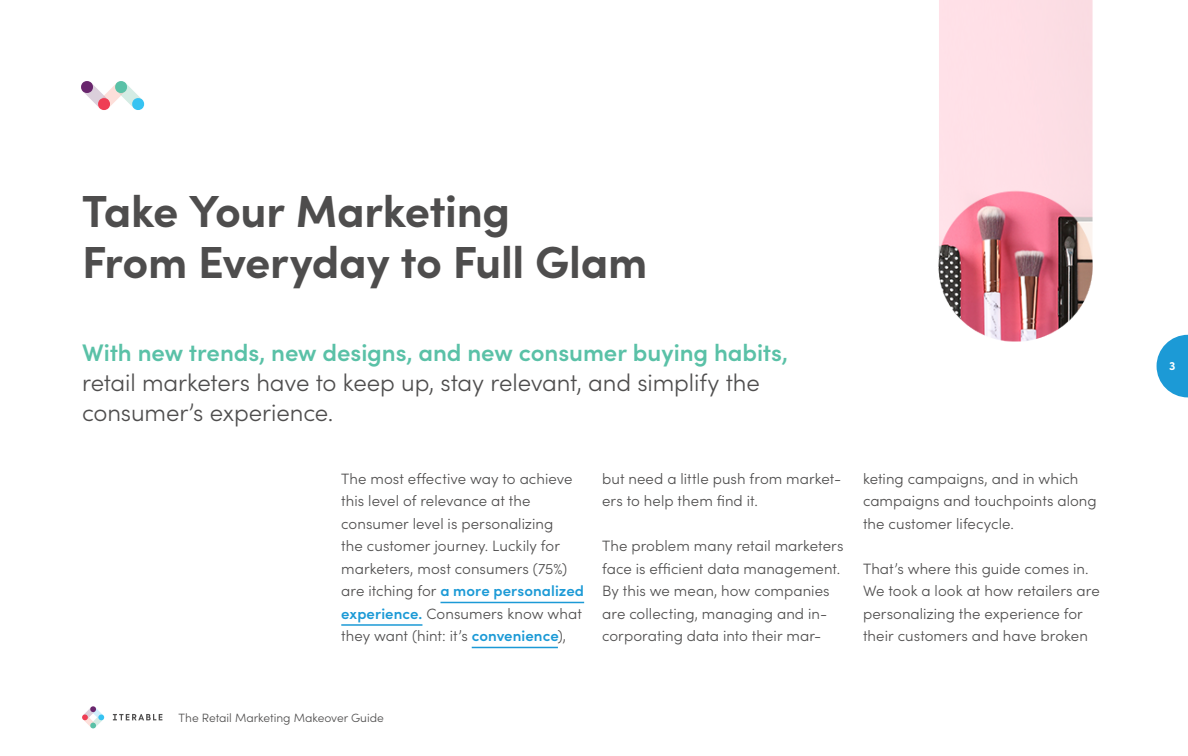
<style>
.page{position:relative;width:1188px;height:756px;background:#fff}
.page>*{position:absolute;margin:0;border:0;box-sizing:border-box;transform-origin:0 0}
.t1{font:700 45px/51px "Sofia Pro";letter-spacing:-.01em;color:#4e4d4d}
.t2{font:300 24px/30px "Sofia Pro";letter-spacing:-.005em;color:#4e4d4d}
.t3{font:600 24px "Sofia Pro";letter-spacing:-.005em;color:#5ac1a7}
.t4{font:300 15px/22.5px "Sofia Pro";letter-spacing:.005em;color:#4e4d4d}
.t5{font:300 12px "Sofia Pro";color:#4e4d4d}
.t6{font:700 12px "Sofia Pro";color:#fff}
.s1{font-weight:600;color:#1c9ad6}
</style>
<div class="page">
<hr style="left:441px;top:602px;width:143px;height:1px;background:#1c9ad6">
<hr style="left:341px;top:624px;width:81px;height:2px;background:#1c9ad6">
<hr style="left:472px;top:647px;width:86px;height:1px;background:#1c9ad6">
<svg style="left:81px;top:81px;width:64px;height:29px"></svg>
<img style="left:938px;top:0;width:155px;height:342px">
<svg style="left:1157px;top:335px;width:31px;height:62px"></svg>
<svg style="left:82px;top:706px;width:22px;height:23px"></svg>
<svg style="left:113px;top:714px;width:49px;height:6px"></svg>
<h1 class="t1" style="left:82px;top:182px;width:567px">Take Your Marketing<br>From Everyday to Full Glam</h1>
<h2 class="t3" style="left:82px;top:335px;width:708px">With new trends, new designs, and new consumer buying habits,</h2>
<h2 class="t2" style="left:82px;top:366px;width:679px">retail marketers have to keep up, stay relevant, and simplify the consumer’s experience.</h2>
<p class="t4" style="left:341px;top:467px;width:244px">The most effective way to achieve this level of relevance at the consumer level is personalizing<br>the customer journey. Luckily for marketers, most consumers (75%) are itching for <span class="s1">a more personalized experience.</span> Consumers know what they want (hint: it’s <span class="s1">convenience</span>),</p>
<p class="t4" style="left:602px;top:467px;width:241px">but need a little push from market&shy;ers to help them find it.</p>
<p class="t4" style="left:602px;top:534px;width:243px">The problem many retail marketers face is efficient data management.<br>By this we mean, how companies are collecting, managing and in&shy;corporating data into their mar-</p>
<p class="t4" style="left:863px;top:467px;width:235px">keting campaigns, and in which campaigns and touchpoints along the customer lifecycle.</p>
<p class="t4" style="left:863px;top:557px;width:238px">That’s where this guide comes in.<br>We took a look at how retailers are personalizing the experience for their customers and have broken</p>
<p class="t5" style="left:179px;top:709px;width:207px">The Retail Marketing Makeover Guide</p>
<p class="t6" style="left:1169px;top:357px;width:8px">3</p>
</div>
